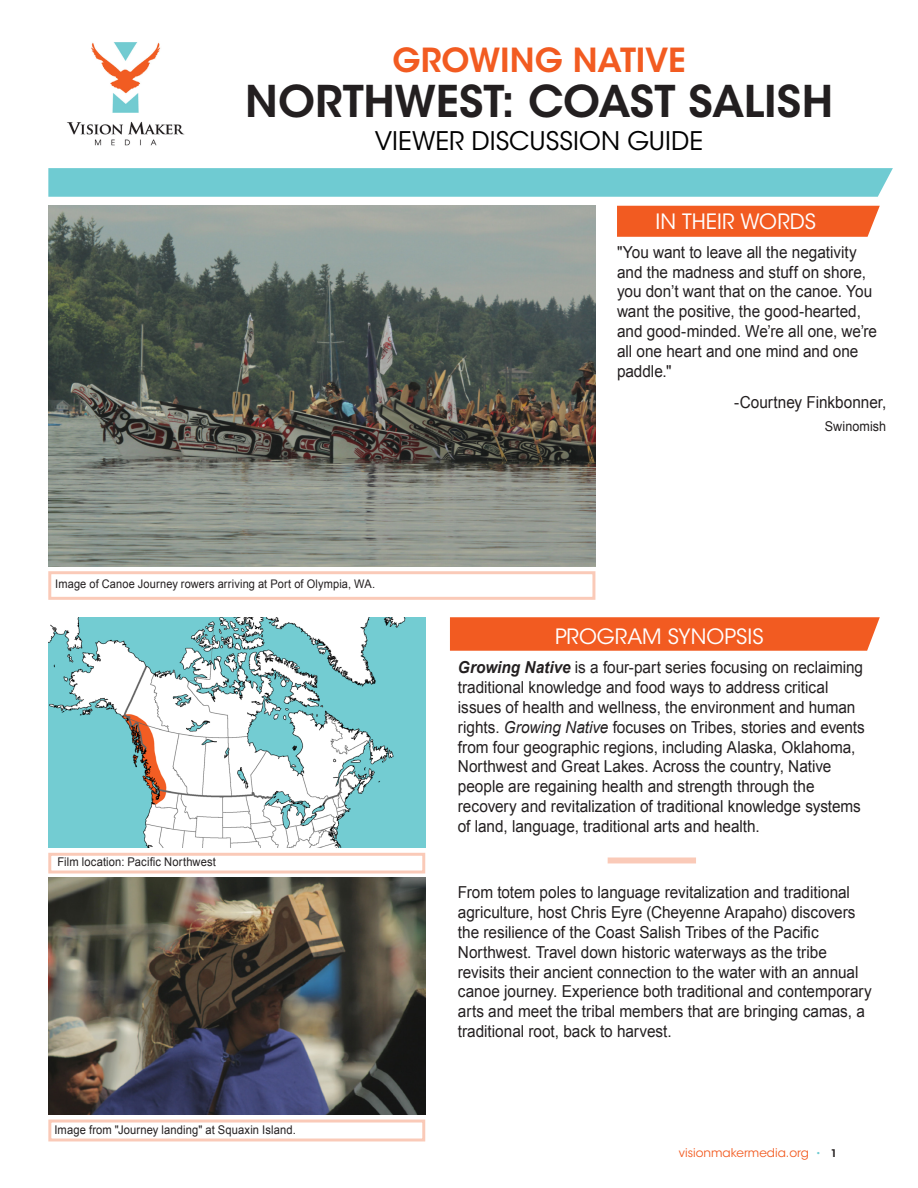
<style>
.page{position:relative;width:918px;height:1188px;background:#fff}
.page>*{position:absolute;margin:0;border:0;box-sizing:border-box;transform-origin:0 0}
.photo_captions{font:600 43.5px "ITC Avant Garde Std";letter-spacing:-.005em;color:#231f20}
.photo_captions-2{font:600 33px "ITC Avant Garde Std";letter-spacing:-.005em;color:#f25b21}
.photo_captions-3{font:25.5px "ITC Avant Garde Std";letter-spacing:.005em;color:#000}
.photo_captions-4{font:21px "ITC Avant Garde Std";letter-spacing:.005em;color:#fff}
.photo_captions-5{font:16.5px/19.8px "Arial";color:#231f20;scale:.93 1}
.photo_captions-6{font:13.5px "Arial";letter-spacing:.01em;color:#231f20;scale:.93 1}
.photo_captions-7{font:12px "Arial";letter-spacing:.01em;color:#231f20;scale:.93 1}
.t1{font:12px "ITC Avant Garde Std";color:#f25b21}
.photo_captions-8{font:11.85px "Arial";letter-spacing:.01em;color:#231f20;scale:.93 1}
.s1{font-weight:700;font-style:italic}
.s2{font-style:italic}
.s3{font-size:10.5px;color:#6fcbd2}
.s4{font-weight:600;font-size:10.5px;color:#231f20}
</style>
<div class="page">
<div style="left:617px;top:206px;width:263px;height:31px;background:#f25b21"></div>
<img style="left:67px;top:42px;width:118px;height:104px">
<img style="left:48px;top:206px;width:547px;height:361px">
<svg style="left:48px;top:168px;width:845px;height:29px;background:#72ccd2"></svg>
<svg style="left:450px;top:617px;width:430px;height:34px;background:#f25f27"></svg>
<img style="left:48px;top:617px;width:377px;height:231px">
<img style="left:48px;top:878px;width:377px;height:236px">
<div style="left:608px;top:857px;width:88px;height:6px;background:#facab8"></div>
<p class="photo_captions-2" style="left:393px;top:39px;width:295px">GROWING NATIVE</p>
<p class="photo_captions" style="left:245px;top:74px;width:589px">NORTHWEST: COAST SALISH</p>
<p class="photo_captions-3" style="left:375px;top:125px;width:330px">VIEWER DISCUSSION GUIDE</p>
<p class="photo_captions-8" style="left:55px;top:576px;width:346px">Image of Canoe Journey rowers arriving at Port of Olympia, WA.</p>
<p class="photo_captions-7" style="left:57px;top:854px;width:172px">Film location: Pacific Northwest</p>
<p class="photo_captions-7" style="left:54px;top:1122px;width:261px">Image from "Journey landing" at Squaxin Island.</p>
<p class="photo_captions-4" style="left:655px;top:209px;width:162px">IN THEIR WORDS</p>
<p class="photo_captions-5" style="left:617px;top:242px;width:281px">"You want to leave all the negativity and the madness and stuff on shore, you don’t want that on the canoe. You want the positive, the good-hearted, and good-minded. We’re all one, we’re all one heart and one mind and one paddle."</p>
<p class="photo_captions-5" style="left:734px;top:393px;width:165px">-Courtney Finkbonner,</p>
<p class="photo_captions-6" style="left:825px;top:417px;width:68px">Swinomish</p>
<p class="photo_captions-4" style="left:555px;top:623px;width:210px">PROGRAM SYNOPSIS</p>
<p class="photo_captions-5" style="left:458px;top:658px;width:439px"><span class="s1">Growing Native</span> is a four-part series focusing on reclaiming traditional knowledge and food ways to address critical issues of health and wellness, the environment and human rights. <span class="s2">Growing Native</span> focuses on Tribes, stories and events from four geographic regions, including Alaska, Oklahoma, Northwest and Great Lakes. Across the country, Native people are regaining health and strength through the recovery and revitalization of traditional knowledge systems of land, language, traditional arts and health.</p>
<p class="photo_captions-5" style="left:458px;top:883px;width:447px">From totem poles to language revitalization and traditional agriculture, host Chris Eyre (Cheyenne Arapaho) discovers the resilience of the Coast Salish Tribes of the Pacific Northwest. Travel down historic waterways as the tribe revisits their ancient connection to the water with an annual canoe journey. Experience both traditional and contemporary arts and meet the tribal members that are bringing camas, a traditional root, back to harvest.</p>
<p class="t1" style="left:679px;top:1146px;width:160px">visionmakermedia.org <span class="s3">•</span> <span class="s4">1</span></p>
</div>
